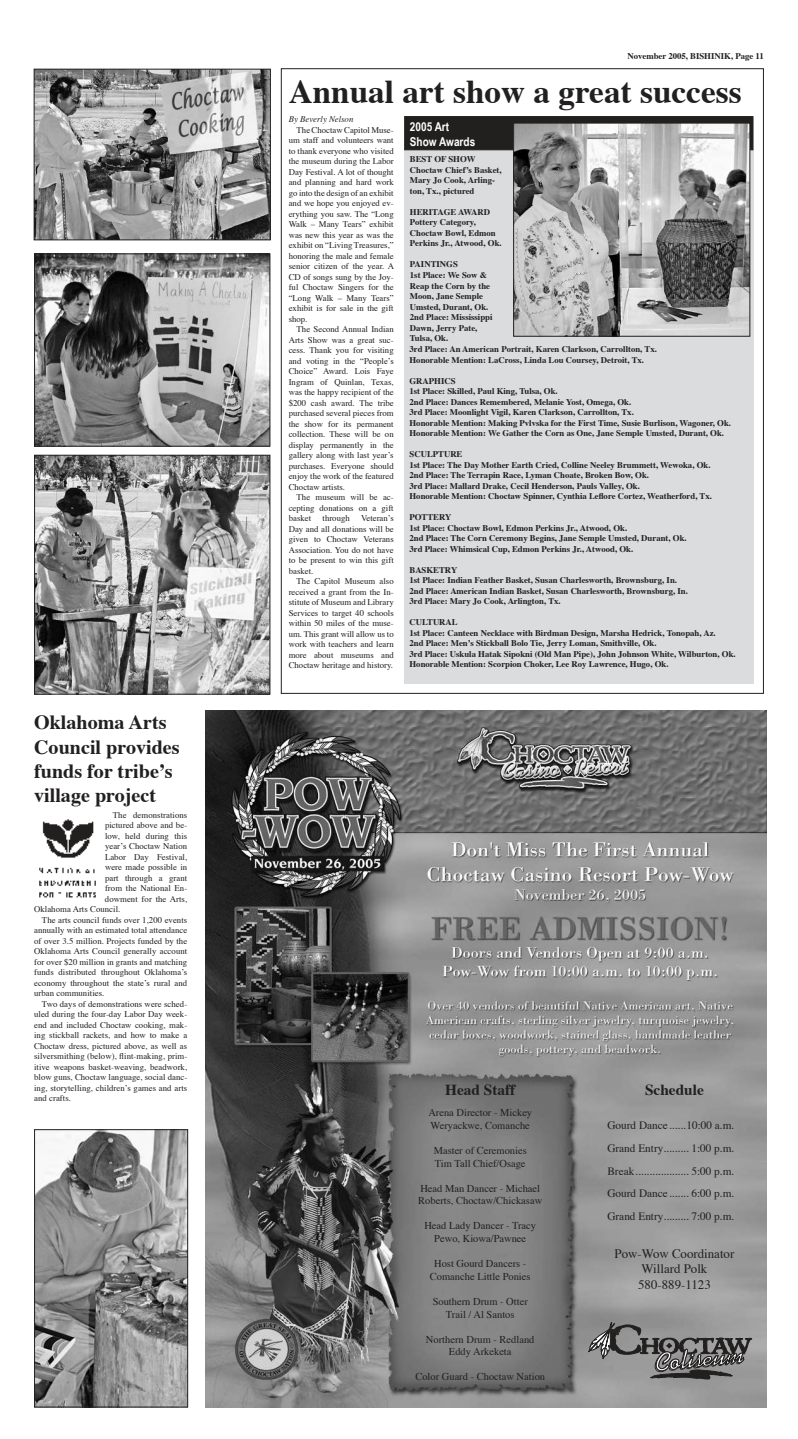
<style>
.page{position:relative;width:798px;height:1439px;background:#fff}
.page>*{position:absolute;margin:0;border:0;box-sizing:border-box;transform-origin:0 0}
.t1{font:700 33.25px "Times";color:#221f1f}
.t2{font:700 20.12px/24.2px "Times";color:#221f1f}
.t3{font:700 15.31px "Times";color:#221f1f}
.t4{font:12.86px/15.5px "Times";color:#221f1f;text-align:center}
.t5{font:700 12.25px/14.7px "Arial Narrow";color:#fff}
.t6{font:11.29px/22.6px "Times";color:#221f1f;text-align:justify}
.t7{font:10.5px/12.6px "Times";color:#221f1f;text-align:center}
.t8{font:8.75px/10.5px "Times";letter-spacing:.005em;color:#221f1f;text-align:justify}
.t9{font:700 8.75px/10.5px "Times";color:#221f1f}
.t10{font:italic 8.75px "Times";color:#221f1f}
</style>
<div class="page">
<img style="left:205px;top:711px;width:562px;height:696px">
<svg style="left:589px;top:1322px;width:163px;height:58px"></svg>
<div style="left:404px;top:118px;width:349px;height:566px;background:#dadcdd"></div>
<div style="left:404px;top:116px;width:349px;height:34px;background:#221f1f"></div>
<img style="left:515px;top:125px;width:233px;height:210px">
<div style="left:513px;top:123px;width:237px;height:214px;border:1px solid #221f1f"></div>
<img style="left:36px;top:71px;width:233px;height:167px">
<div style="left:34px;top:69px;width:237px;height:171px;border:1px solid #221f1f"></div>
<img style="left:36px;top:457px;width:232px;height:235px">
<div style="left:34px;top:455px;width:236px;height:239px;border:1px solid #221f1f"></div>
<img style="left:36px;top:255px;width:232px;height:189px">
<div style="left:34px;top:253px;width:236px;height:193px;border:1px solid #221f1f"></div>
<img style="left:39px;top:819px;width:57px;height:79px">
<img style="left:36px;top:1131px;width:150px;height:274px">
<div style="left:34px;top:1129px;width:154px;height:278px;border:1px solid #221f1f"></div>
<h2 class="t2" style="left:34px;top:711px;width:147px">Oklahoma Arts<br>Council provides funds for tribeʼs village project</h2>
<p class="t8" style="left:113px;top:810px;width:76px">The demonstrations</p>
<p class="t8" style="left:105px;top:820px;width:84px">pictured above and be-</p>
<p class="t8" style="left:105px;top:831px;width:84px">low, held during this</p>
<p class="t8" style="left:105px;top:841px;width:84px">yearʼs Choctaw Nation</p>
<p class="t8" style="left:105px;top:852px;width:84px">Labor Day Festival,</p>
<p class="t8" style="left:105px;top:862px;width:84px">were made possible in</p>
<p class="t8" style="left:105px;top:873px;width:84px">part through a grant</p>
<p class="t8" style="left:105px;top:883px;width:84px">from the National En-</p>
<p class="t8" style="left:105px;top:894px;width:84px">dowment for the Arts,</p>
<p class="t8" style="left:34px;top:904px;width:88px">Oklahoma Arts Council.</p>
<p class="t8" style="left:42px;top:915px;width:147px">The arts council funds over 1,200 events</p>
<p class="t8" style="left:34px;top:925px;width:155px">annually with an estimated total attendance</p>
<p class="t8" style="left:34px;top:936px;width:155px">of over 3.5 million. Projects funded by the</p>
<p class="t8" style="left:34px;top:946px;width:155px">Oklahoma Arts Council generally account</p>
<p class="t8" style="left:34px;top:957px;width:155px">for over $20 million in grants and matching</p>
<p class="t8" style="left:34px;top:967px;width:155px">funds distributed throughout Oklahomaʼs</p>
<p class="t8" style="left:34px;top:978px;width:155px">economy throughout the stateʼs rural and</p>
<p class="t8" style="left:34px;top:988px;width:72px">urban communities.</p>
<p class="t8" style="left:42px;top:999px;width:147px">Two days of demonstrations were sched-</p>
<p class="t8" style="left:34px;top:1009px;width:155px">uled during the four-day Labor Day week-</p>
<p class="t8" style="left:34px;top:1020px;width:155px">end and included Choctaw cooking, mak-</p>
<p class="t8" style="left:34px;top:1030px;width:155px">ing stickball rackets, and how to make a</p>
<p class="t8" style="left:34px;top:1041px;width:155px">Choctaw dress, pictured above, as well as</p>
<p class="t8" style="left:34px;top:1051px;width:155px">silversmithing (below), flint-making, prim-</p>
<p class="t8" style="left:34px;top:1062px;width:155px">itive weapons basket-weaving, beadwork,</p>
<p class="t8" style="left:34px;top:1072px;width:155px">blow guns, Choctaw language, social danc-</p>
<p class="t8" style="left:34px;top:1083px;width:155px">ing, storytelling, childrenʼs games and arts</p>
<p class="t8" style="left:34px;top:1093px;width:38px">and crafts.</p>
<p class="t9" style="left:627px;top:51px;width:138px">November 2005, BISHINIK, Page 11</p>
<h1 class="t1" style="left:289px;top:69px;width:454px">Annual art show a great success</h1>
<p class="t10" style="left:289px;top:114px;width:66px">By Beverly Nelson</p>
<p class="t8" style="left:289px;top:125px;width:107px;text-indent:8px">The Choctaw Capitol Muse&shy;um staff and volunteers want to thank everyone who visited the museum during the Labor Day Festival. A lot of thought and planning and hard work go into the design of an exhibit and we hope you enjoyed ev&shy;erything you saw. The “Long Walk – Many Tears” exhibit was new this year as was the exhibit on “Living Treasures,” honoring the male and female senior citizen of the year. A CD of songs sung by the Joy&shy;ful Choctaw Singers for the “Long Walk – Many Tears” exhibit is for sale in the gift shop.</p>
<p class="t8" style="left:289px;top:325px;width:107px;text-indent:8px">The Second Annual Indian Arts Show was a great suc&shy;cess. Thank you for visiting and voting in the “Peopleʼs Choice” Award. Lois Faye Ingram of Quinlan, Texas, was the happy recipient of the $200 cash award. The tribe purchased several pieces from the show for its permanent collection. These will be on display permanently in the gallery along with last yearʼs purchases. Everyone should enjoy the work of the featured Choctaw artists.</p>
<p class="t8" style="left:289px;top:493px;width:106px;text-indent:8px">The museum will be ac&shy;cepting donations on a gift basket</p>
<h3 class="t5" style="left:410px;top:119px;width:67px">2005 Art<br>Show Awards</h3>
<p class="t9" style="left:410px;top:155px;width:93px">BEST OF SHOW<br>Choctaw Chiefʼs Basket,<br>Mary Jo Cook, Arling&shy;ton, Tx., pictured</p>
<p class="t9" style="left:410px;top:207px;width:93px">HERITAGE AWARD<br>Pottery Category,<br>Choctaw Bowl, Edmon<br>Perkins Jr., Atwood, Ok.</p>
<p class="t9" style="left:410px;top:259px;width:249px">PAINTINGS<br>1st Place: We Sow &amp;<br>Reap the Corn by the<br>Moon, Jane Semple<br>Umsted, Durant, Ok.<br>2nd Place: Mississippi<br>Dawn, Jerry Pate,<br>Tulsa, Ok.<br>3rd Place: An American Portrait, Karen Clarkson, Carrollton, Tx.<br>Honorable Mention: LaCross, Linda Lou Coursey, Detroit, Tx.</p>
<p class="t9" style="left:410px;top:376px;width:323px">GRAPHICS<br>1st Place: Skilled, Paul King, Tulsa, Ok.<br>2nd Place: Dances Remembered, Melanie Yost, Omega, Ok.<br>3rd Place: Moonlight Vigil, Karen Clarkson, Carrollton, Tx.<br>Honorable Mention: Making Pvlvska for the First Time, Susie Burlison, Wagoner, Ok.<br>Honorable Mention: We Gather the Corn as One, Jane Semple Umsted, Durant, Ok.</p>
<p class="t9" style="left:410px;top:449px;width:304px">SCULPTURE<br>1st Place: The Day Mother Earth Cried, Colline Neeley Brummett, Wewoka, Ok.<br>2nd Place: The Terrapin Race, Lyman Choate, Broken Bow, Ok.<br>3rd Place: Mallard Drake, Cecil Henderson, Pauls Valley, Ok.<br>Honorable Mention: Choctaw Spinner, Cynthia Leflore Cortez, Weatherford, Tx.</p>
<p class="t9" style="left:410px;top:512px;width:279px">POTTERY<br>1st Place: Choctaw Bowl, Edmon Perkins Jr., Atwood, Ok.<br>2nd Place: The Corn Ceremony Begins, Jane Semple Umsted, Durant, Ok.<br>3rd Place: Whimsical Cup, Edmon Perkins Jr., Atwood, Ok.</p>
<p class="t9" style="left:410px;top:565px;width:280px">BASKETRY<br>1st Place: Indian Feather Basket, Susan Charlesworth, Brownsburg, In.<br>2nd Place: American Indian Basket, Susan Charlesworth, Brownsburg, In.<br>3rd Place: Mary Jo Cook, Arlington, Tx.</p>
<p class="t9" style="left:410px;top:617px;width:328px">CULTURAL<br>1st Place: Canteen Necklace with Birdman Design, Marsha Hedrick, Tonopah, Az.<br>2nd Place: Menʼs Stickball Bolo Tie, Jerry Loman, Smithville, Ok.<br>3rd Place: Uskula Hatak Sipokni (Old Man Pipe), John Johnson White, Wilburton, Ok.<br>Honorable Mention: Scorpion Choker, Lee Roy Lawrence, Hugo, Ok.</p>
<p class="t8" style="left:323px;top:514px;width:29px">through</p>
<p class="t8" style="left:289px;top:514px;width:107px;text-indent:72px">Veteranʼs Day and all donations will be given to Choctaw Veterans Association. You do not have to be present to win this gift basket.</p>
<p class="t8" style="left:289px;top:577px;width:107px;text-indent:8px">The Capitol Museum also received a grant from the In&shy;stitute of Museum and Library Services to target 40 schools within 50 miles of the muse&shy;um. This grant will allow us to work with teachers and learn more about museums and Choctaw heritage and history.</p>
<h3 class="t3" style="left:445px;top:1079px;width:72px">Head Staff</h3>
<p class="t7" style="left:428px;top:1107px;width:105px;text-align:left">Arena Director - Mickey<br>Weryackwe, Comanche</p>
<p class="t7" style="left:434px;top:1144px;width:95px;text-align:left">Master of Ceremonies<br>Tim Tall Chief/Osage</p>
<p class="t7" style="left:418px;top:1182px;width:125px;text-align:left">Head Man Dancer - Michael<br>Roberts, Choctaw/Chickasaw</p>
<p class="t7" style="left:424px;top:1220px;width:113px">Head Lady Dancer - Tracy<br>Pewo, Kiowa/Pawnee</p>
<p class="t7" style="left:430px;top:1258px;width:102px">Host Gourd Dancers -<br>Comanche Little Ponies</p>
<p class="t7" style="left:433px;top:1295px;width:97px">Southern Drum - Otter<br>Trail / Al Santos</p>
<p class="t7" style="left:426px;top:1333px;width:110px">Northern Drum - Redland<br>Eddy Arkeketa</p>
<p class="t7" style="left:415px;top:1371px;width:131px">Color Guard - Choctaw Nation</p>
<h3 class="t3" style="left:645px;top:1080px;width:60px">Schedule</h3>
<p class="t6" style="left:607px;top:1115px;width:129px">Gourd Dance ......10:00 a.m.<br>Grand Entry......... 1:00 p.m.<br>Break................... 5:00 p.m.<br>Gourd Dance ....... 6:00 p.m.<br>Grand Entry......... 7:00 p.m.</p>
<h3 class="t4" style="left:615px;top:1246px;width:121px">Pow-Wow Coordinator<br>Willard Polk<br>580-889-1123</h3>
</div>
